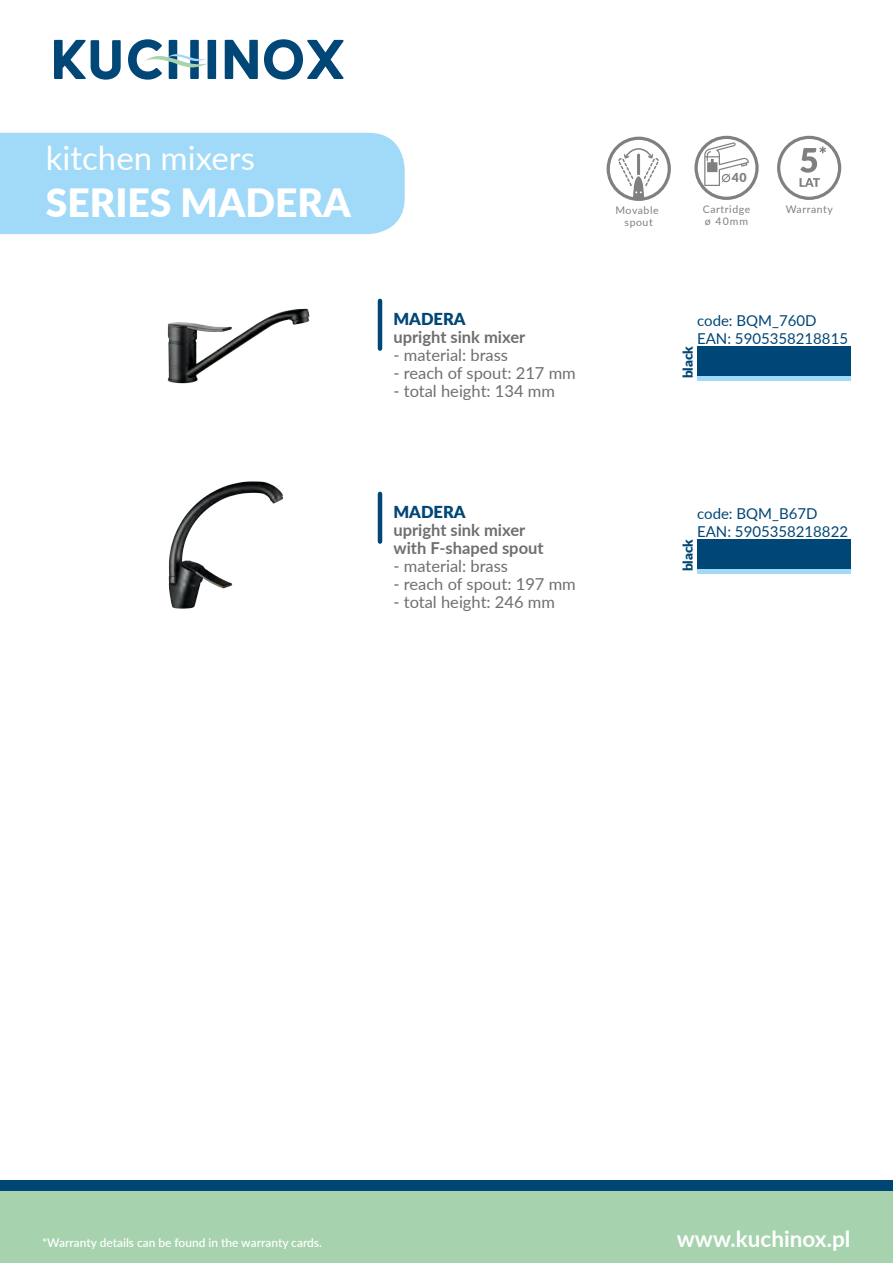
<style>
.page{position:relative;width:893px;height:1263px;background:#fff}
.page>*{position:absolute;margin:0;border:0;box-sizing:border-box;transform-origin:0 0}
.t1{font:900 39px "Lato";color:#fff}
.t2{font:33px "Lato";color:#fff}
.t3{font:700 22.5px "Lato";color:#fff}
.t4{font:16.5px "Lato";color:#6f6f6e}
.t5{font:700 16.5px/18px "Lato";color:#6f6f6e}
.t6{font:900 16.5px "Lato";color:#004676}
.t7{font:15px/18px "Lato";color:#004676}
.t8{font:900 13.5px "Lato";color:#004676}
.t9{font:900 12.45px "Lato";color:#808080}
.t10{font:600 12px "Lato";color:#fff}
.t11{font:10.5px/12.6px "Lato";letter-spacing:.055em;color:#808080}
</style>
<div class="page">
<svg style="left:54px;top:39px;width:290px;height:41px"></svg>
<img style="left:167px;top:308px;width:143px;height:76px">
<img style="left:168px;top:481px;width:115px;height:128px">
<div style="left:697px;top:540px;width:153px;height:29px;background:#004676"></div>
<div style="left:697px;top:569px;width:153px;height:5px;background:#a1daf8"></div>
<hr style="left:378px;top:494px;width:4px;height:48px;background:#004676">
<div style="left:697px;top:347px;width:153px;height:29px;background:#004676"></div>
<div style="left:697px;top:376px;width:153px;height:5px;background:#a1daf8"></div>
<hr style="left:378px;top:301px;width:4px;height:48px;background:#004676">
<div style="left:0;top:1180px;width:892px;height:83px;background:#a6d2ae"></div>
<div style="left:0;top:1180px;width:892px;height:10px;background:#004675"></div>
<div style="left:0;top:133px;width:405px;height:101px;background:#a1daf8"></div>
<svg style="left:694px;top:136px;width:65px;height:64px"></svg>
<svg style="left:777px;top:136px;width:64px;height:64px"></svg>
<svg style="left:607px;top:137px;width:64px;height:64px"></svg>
<h2 class="t2" style="left:46px;top:134px;width:211px">kitchen mixers</h2>
<h1 class="t1" style="left:46px;top:173px;width:307px">SERIES MADERA</h1>
<p class="t6" style="left:393px;top:306px;width:74px">MADERA</p>
<p class="t5" style="left:393px;top:327px;width:133px">upright sink mixer</p>
<p class="t4" style="left:393px;top:343px;width:116px">- material: brass</p>
<p class="t4" style="left:393px;top:361px;width:184px">- reach of spout: 217 mm</p>
<p class="t4" style="left:393px;top:379px;width:163px">- total height: 134 mm</p>
<p class="t9" style="left:732px;top:169px;width:17px">40</p>
<p class="t11" style="left:703px;top:202px;width:49px">Cartridge ø 40mm</p>
<p class="t11" style="left:615px;top:203px;width:45px">Movable</p>
<p class="t11" style="left:786px;top:202px;width:49px">Warranty</p>
<p class="t11" style="left:625px;top:216px;width:30px">spout</p>
<p class="t7" style="left:697px;top:311px;width:152px">code: BQM_760D<br>EAN: 5905358218815</p>
<p class="t8" style="left:678px;top:378px;width:34px;rotate:-90deg">black</p>
<p class="t6" style="left:393px;top:499px;width:74px">MADERA</p>
<p class="t5" style="left:393px;top:520px;width:152px">upright sink mixer with F-shaped spout</p>
<p class="t4" style="left:393px;top:554px;width:116px">- material: brass</p>
<p class="t4" style="left:393px;top:572px;width:184px">- reach of spout: 197 mm</p>
<p class="t4" style="left:393px;top:590px;width:163px">- total height: 246 mm</p>
<p class="t7" style="left:697px;top:504px;width:152px">code: BQM_B67D<br>EAN: 5905358218822</p>
<p class="t8" style="left:678px;top:571px;width:34px;rotate:-90deg">black</p>
<p class="t10" style="left:42px;top:1234px;width:281px">*Warranty details can be found in the warranty cards.</p>
<h3 class="t3" style="left:677px;top:1222px;width:175px">www.kuchinox.pl</h3>
</div>
